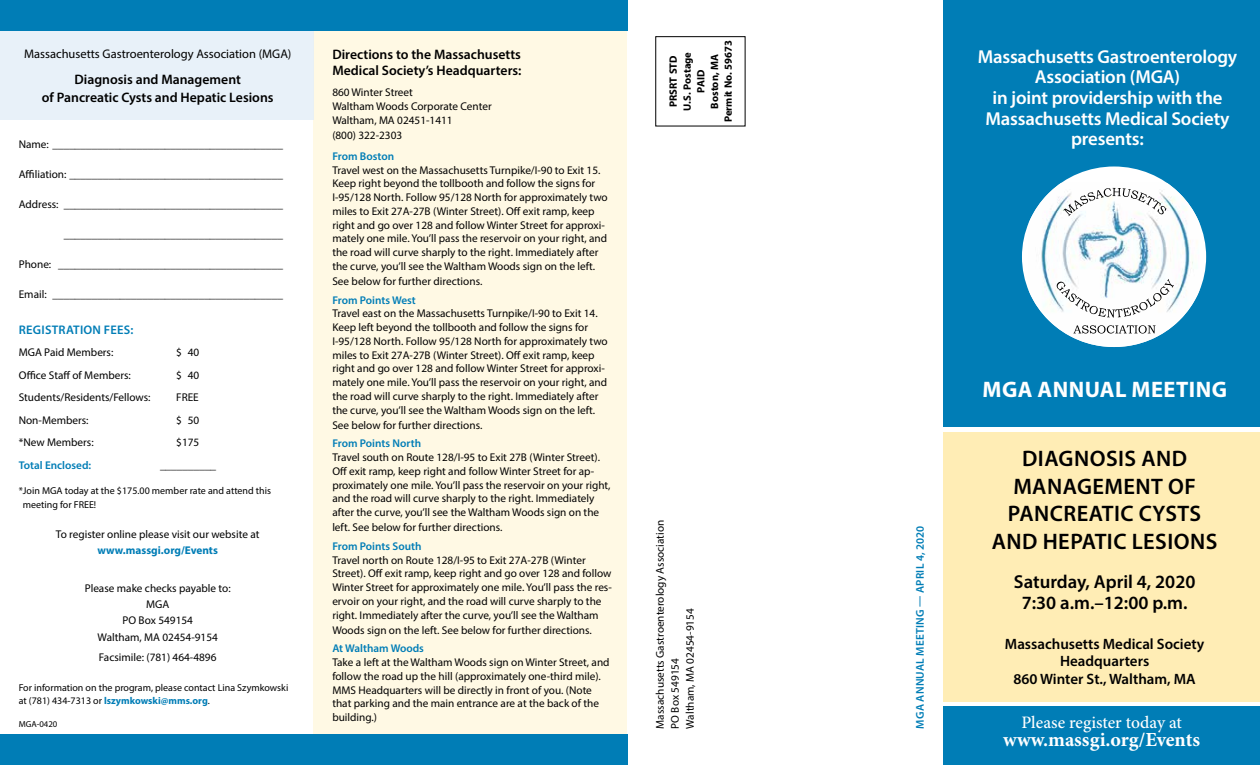
<style>
.page{position:relative;width:1260px;height:765px;background:#fff}
.page>*{position:absolute;margin:0;border:0;box-sizing:border-box;transform-origin:0 0}
.Member_letter{font:600 22.5px/27.5px "Myriad Pro";letter-spacing:.02em;color:#000;text-align:center}
.Member_letter-2{font:700 22.5px "Myriad Pro";letter-spacing:.02em;color:#fff}
.t1{font:700 20px "Minion Pro";color:#fff}
.Member_letter-3{font:600 18.75px/20.6px "Myriad Pro";letter-spacing:-.01em;color:#fff;text-align:center}
.Member_letter-4{font:600 18.75px/21.2px "Myriad Pro";color:#000;text-align:center}
.t2{font:500 17.5px "Minion Pro";letter-spacing:-.005em;color:#fff}
.Member_letter-5{font:600 15px/17.5px "Myriad Pro";color:#000;text-align:center}
.Member_letter-6{font:600 13.75px/16.2px "Myriad Pro";color:#000}
.Schedule_text_small{font:600 13.75px/17.5px "Myriad Pro";color:#000;text-align:center}
.Schedule_text_small-2{font:12.5px "Myriad Pro";color:#000}
.Schedule_text_small-3{font:600 12.5px "Myriad Pro";letter-spacing:.02em;color:#007db6}
.Member_letter-7{font:11.25px/13.8px "Myriad Pro";color:#000}
.Schedule_text_small-4{font:11.25px/16.2px "Myriad Pro";color:#000;text-align:center}
.Member_letter-8{font:600 11.25px "Myriad Pro";color:#007db6}
.Member_letter-9{font:600 11.25px "Myriad Pro";letter-spacing:.02em;color:#007db6}
.Schedule_text_small-5{font:600 11.25px "Myriad Pro";color:#007db6}
.t3{font:700 10.62px/13.8px "Myriad Pro";color:#000;text-align:center}
.Schedule_text_small-6{font:10px/13.8px "Myriad Pro";color:#000}
.Schedule_text_small-7{font:8.75px "Myriad Pro";color:#000}
.s1{font-weight:700;color:#007db6}
</style>
<div class="page">
<div style="left:314px;top:0;width:313px;height:746px;background:#fff9e4"></div>
<div style="left:0;top:0;width:314px;height:120px;background:#e3eef8"></div>
<div style="left:944px;top:432px;width:316px;height:269px;background:#ffedb5"></div>
<div style="left:944px;top:0;width:316px;height:427px;background:#007db6"></div>
<div style="left:1022px;top:166px;width:184px;height:181px;background:#fff;border-radius:50%"></div>
<img style="left:1029px;top:183px;width:170px;height:164px">
<svg style="left:1063px;top:188px;width:103px;height:28px"></svg>
<svg style="left:1073px;top:325px;width:83px;height:9px"></svg>
<svg style="left:1057px;top:279px;width:117px;height:39px"></svg>
<div style="left:944px;top:706px;width:316px;height:59px;background:#007db6"></div>
<div style="left:0;top:0;width:627px;height:31px;background:#007db6"></div>
<div style="left:0;top:735px;width:627px;height:30px;background:#007db6"></div>
<p class="Schedule_text_small-2" style="left:24px;top:46px;width:269px">Massachusetts Gastroenterology Association (MGA)</p>
<p class="Schedule_text_small" style="left:42px;top:71px;width:233px">Diagnosis and Management<br>of Pancreatic Cysts and Hepatic Lesions</p>
<p class="Schedule_text_small-4" style="left:19px;top:136px;width:266px">Name: _________________________________________</p>
<p class="Schedule_text_small-4" style="left:19px;top:166px;width:266px">Affiliation: ______________________________________</p>
<p class="Schedule_text_small-4" style="left:19px;top:196px;width:266px">Address: _______________________________________</p>
<p class="Schedule_text_small-4" style="left:64px;top:226px;width:221px">_______________________________________</p>
<p class="Schedule_text_small-4" style="left:19px;top:256px;width:266px">Phone: ________________________________________</p>
<p class="Schedule_text_small-4" style="left:19px;top:286px;width:266px">Email: _________________________________________</p>
<p class="Schedule_text_small-3" style="left:19px;top:322px;width:116px">REGISTRATION FEES:</p>
<p class="Schedule_text_small-4" style="left:19px;top:344px;width:96px">MGA Paid Members:</p>
<p class="Schedule_text_small-4" style="left:176px;top:344px;width:25px">$ 40</p>
<p class="Schedule_text_small-4" style="left:19px;top:367px;width:114px">Office Staff of Members:</p>
<p class="Schedule_text_small-4" style="left:176px;top:367px;width:25px">$ 40</p>
<p class="Schedule_text_small-4" style="left:19px;top:389px;width:133px">Students/Residents/Fellows:</p>
<p class="Schedule_text_small-4" style="left:176px;top:389px;width:24px">FREE</p>
<p class="Schedule_text_small-4" style="left:19px;top:412px;width:71px">Non-Members:</p>
<p class="Schedule_text_small-4" style="left:176px;top:412px;width:25px">$ 50</p>
<p class="Schedule_text_small-4" style="left:19px;top:434px;width:77px">*New Members:</p>
<p class="Schedule_text_small-4" style="left:176px;top:434px;width:25px">$175</p>
<p class="Schedule_text_small-5" style="left:19px;top:458px;width:74px">Total Enclosed:</p>
<p class="Schedule_text_small-4" style="left:160px;top:457px;width:58px">__________</p>
<p class="Schedule_text_small-6" style="left:23px;top:484px;width:250px;text-indent:-4px">*Join MGA today at the $175.00 member rate and attend this meeting for FREE!</p>
<p class="Schedule_text_small-4" style="left:56px;top:526px;width:205px">To register online please visit our website at <span class="s1">www.massgi.org/Events</span></p>
<p class="Schedule_text_small-4" style="left:85px;top:580px;width:147px">Please make checks payable to:<br>MGA<br>PO Box 549154<br>Waltham, MA 02454-9154</p>
<p class="Member_letter-7" style="left:99px;top:650px;width:119px">Facsimile: (781) 464-4896</p>
<p class="Schedule_text_small-6" style="left:19px;top:680px;width:271px">For information on the program, please contact Lina Szymkowski at (781) 434-7313 or <span class="s1">lszymkowski@mms.org</span>.</p>
<p class="Schedule_text_small-7" style="left:19px;top:719px;width:40px">MGA-0420</p>
<p class="Member_letter-6" style="left:332px;top:46px;width:191px">Directions to the Massachusetts<br>Medical Society’s Headquarters:</p>
<p class="Member_letter-7" style="left:332px;top:85px;width:82px">860 Winter Street</p>
<p class="Member_letter-7" style="left:332px;top:99px;width:161px">Waltham Woods Corporate Center</p>
<p class="Member_letter-7" style="left:332px;top:113px;width:122px">Waltham, MA 02451-1411</p>
<p class="Member_letter-7" style="left:332px;top:128px;width:71px">(800) 322-2303</p>
<p class="Member_letter-8" style="left:332px;top:149px;width:63px">From Boston</p>
<p class="Member_letter-7" style="left:332px;top:163px;width:277px">Travel west on the Massachusetts Turnpike/I-90 to Exit 15.<br>Keep right beyond the tollbooth and follow the signs for I-95/128 North. Follow 95/128 North for approximately two miles to Exit 27A-27B (Winter Street). Off exit ramp, keep right and go over 128 and follow Winter Street for approxi&shy;mately one mile. You’ll pass the reservoir on your right, and the road will curve sharply to the right. Immediately after the curve, you’ll see the Waltham Woods sign on the left.</p>
<p class="Member_letter-7" style="left:332px;top:274px;width:152px">See below for further directions.</p>
<p class="Member_letter-8" style="left:332px;top:293px;width:85px">From Points West</p>
<p class="Member_letter-7" style="left:332px;top:307px;width:277px">Travel east on the Massachusetts Turnpike/I-90 to Exit 14.<br>Keep left beyond the tollbooth and follow the signs for I-95/128 North. Follow 95/128 North for approximately two miles to Exit 27A-27B (Winter Street). Off exit ramp, keep right and go over 128 and follow Winter Street for approxi&shy;mately one mile. You’ll pass the reservoir on your right, and the road will curve sharply to the right. Immediately after the curve, you’ll see the Waltham Woods sign on the left.</p>
<p class="Member_letter-7" style="left:332px;top:418px;width:152px">See below for further directions.</p>
<p class="Member_letter-8" style="left:332px;top:436px;width:90px">From Points North</p>
<p class="Member_letter-7" style="left:332px;top:450px;width:280px">Travel south on Route 128/I-95 to Exit 27B (Winter Street).<br>Off exit ramp, keep right and follow Winter Street for ap&shy;proximately one mile. You’ll pass the reservoir on your right, and the road will curve sharply to the right. Immediately after the curve, you’ll see the Waltham Woods sign on the</p>
<p class="Member_letter-7" style="left:332px;top:520px;width:172px">left. See below for further directions.</p>
<p class="Member_letter-8" style="left:332px;top:539px;width:91px">From Points South</p>
<p class="Member_letter-7" style="left:332px;top:553px;width:281px">Travel north on Route 128/I-95 to Exit 27A-27B (Winter Street). Off exit ramp, keep right and go over 128 and follow Winter Street for approximately one mile. You’ll pass the res&shy;ervoir on your right, and the road will curve sharply to the right. Immediately after the curve, you’ll see the Waltham</p>
<p class="Member_letter-7" style="left:332px;top:623px;width:261px">Woods sign on the left. See below for further directions.</p>
<p class="Member_letter-8" style="left:332px;top:641px;width:93px">At Waltham Woods</p>
<p class="Member_letter-7" style="left:332px;top:655px;width:279px">Take a left at the Waltham Woods sign on Winter Street, and follow the road up the hill (approximately one-third mile).<br>MMS Headquarters will be directly in front of you. (Note that parking and the main entrance are at the back of the building.)</p>
<p class="t3" style="left:666px;top:122px;width:83px;rotate:-90deg">PRSRT STD<br>U.S. Postage<br>PAID<br>Boston, MA<br>Permit No. 59673</p>
<p class="Member_letter-7" style="left:652px;top:729px;width:210px;line-height:15px;rotate:-90deg">Massachusetts Gastroenterology Association<br>PO Box 549154<br>Waltham, MA 02454-9154</p>
<p class="Member_letter-9" style="left:913px;top:729px;width:204px;rotate:-90deg">MGA ANNUAL MEETING — APRIL 4, 2020</p>
<p class="Member_letter-3" style="left:978px;top:46px;width:261px">Massachusetts Gastroenterology<br>Association (MGA)<br>in joint providership with the<br>Massachusetts Medical Society presents:</p>
<p class="Member_letter-2" style="left:983px;top:374px;width:246px">MGA ANNUAL MEETING</p>
<p class="Member_letter" style="left:992px;top:444px;width:227px">DIAGNOSIS AND<br>MANAGEMENT OF<br>PANCREATIC CYSTS<br>AND HEPATIC LESIONS</p>
<p class="Member_letter-4" style="left:1014px;top:570px;width:183px">Saturday, April 4, 2020<br>7:30 a.m.–12:00 p.m.</p>
<p class="Member_letter-5" style="left:1005px;top:635px;width:201px">Massachusetts Medical Society<br>Headquarters</p>
<p class="Member_letter-5" style="left:1014px;top:670px;width:184px">860 Winter St., Waltham, MA</p>
<p class="t2" style="left:1021px;top:712px;width:162px">Please register today at</p>
<p class="t1" style="left:1003px;top:728px;width:198px">www.massgi.org/Events</p>
</div>
